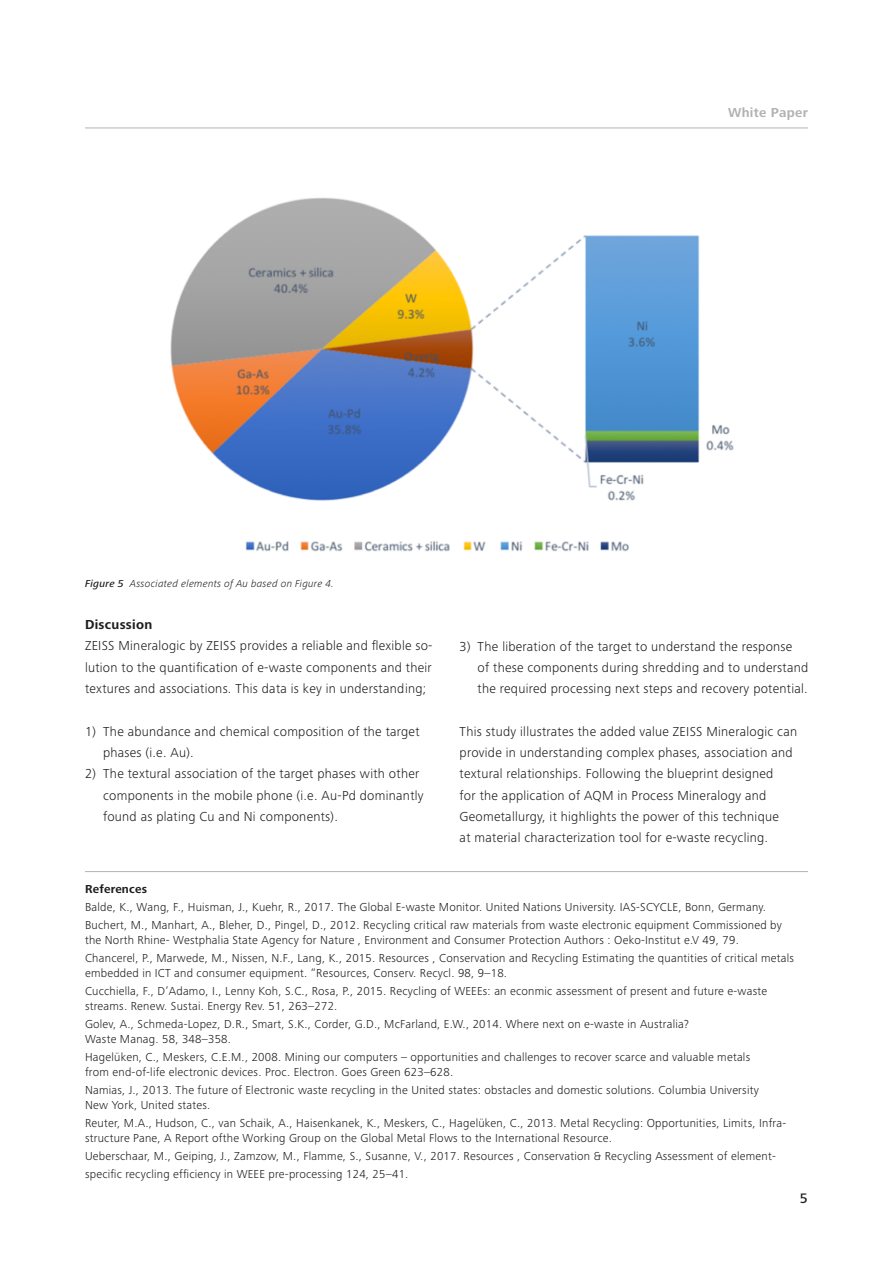
<style>
.page{position:relative;width:893px;height:1263px;background:#fff}
.page>*{position:absolute;margin:0;border:0;box-sizing:border-box;transform-origin:0 0}
.t1{font:500 14.25px "Zeiss Frutiger Next Pro";color:#1d1d1b}
.t2{font:300 13.5px/21.3px "Zeiss Frutiger Next Pro";letter-spacing:.02em;color:#1d1d1b}
.t3{font:700 13.5px "Zeiss Frutiger Next Pro";letter-spacing:.02em;color:#b3b2b2}
.t4{font:700 13.5px "Zeiss Frutiger Next Pro";letter-spacing:.02em;color:#1d1d1b}
.t5{font:300 12px/18px "Zeiss Frutiger Next Pro";letter-spacing:.02em;color:#1d1d1b}
.t6{font:700 12px "Zeiss Frutiger Next Pro";letter-spacing:.02em;color:#1d1d1b}
.t7{font:italic 300 10.5px "Zeiss Frutiger Next Pro";letter-spacing:.02em;color:#1d1d1b}
.s1{font-weight:500}
</style>
<div class="page">
<hr style="left:85px;top:128px;width:723px;height:1px;background:#b3b2b2">
<hr style="left:85px;top:871px;width:723px;height:1px;background:#b3b2b2">
<img style="left:170px;top:197px;width:564px;height:355px">
<p class="t3" style="left:728px;top:105px;width:81px">White Paper</p>
<p class="t7" style="left:85px;top:577px;width:250px"><span class="s1">Figure 5</span> Associated elements of Au based on Figure 4.</p>
<p class="t4" style="left:85px;top:617px;width:69px">Discussion</p>
<p class="t2" style="left:85px;top:635px;width:349px;text-align:justify">ZEISS Mineralogic by ZEISS provides a reliable and flexible so&shy;lution to the quantification of e-waste components and their textures and associations. This data is key in understanding;</p>
<p class="t2" style="left:103px;top:720px;width:318px;text-indent:-18px">1) The abundance and chemical composition of the target phases (i.e. Au).</p>
<p class="t2" style="left:103px;top:763px;width:322px;text-indent:-18px">2) The textural association of the target phases with other components in the mobile phone (i.e. Au-Pd dominantly found as plating Cu and Ni components).</p>
<p class="t2" style="left:478px;top:635px;width:332px;text-indent:-18px">3) The liberation of the target to understand the response<br>of these components during shredding and to understand the required processing next steps and recovery potential.</p>
<p class="t2" style="left:460px;top:720px;width:339px">This study illustrates the added value ZEISS Mineralogic can provide in understanding complex phases, association and textural relationships. Following the blueprint designed<br>for the application of AQM in Process Mineralogy and Geometallurgy, it highlights the power of this technique<br>at material characterization tool for e-waste recycling.</p>
<p class="t6" style="left:85px;top:882px;width:64px">References</p>
<p class="t5" style="left:85px;top:898px;width:698px">Balde, K., Wang, F., Huisman, J., Kuehr, R., 2017. The Global E-waste Monitor. United Nations University. IAS-SCYCLE, Bonn, Germany.<br>Buchert, M., Manhart, A., Bleher, D., Pingel, D., 2012. Recycling critical raw materials from waste electronic equipment Commissioned by</p>
<p class="t5" style="left:85px;top:931px;width:710px">the North Rhine- Westphalia State Agency for Nature , Environment and Consumer Protection Authors : Oeko-Institut e.V 49, 79.<br>Chancerel, P., Marwede, M., Nissen, N.F., Lang, K., 2015. Resources , Conservation and Recycling Estimating the quantities of critical metals</p>
<p class="t5" style="left:85px;top:964px;width:684px">embedded in ICT and consumer equipment. “Resources, Conserv. Recycl. 98, 9–18.<br>Cucchiella, F., D’Adamo, I., Lenny Koh, S.C., Rosa, P., 2015. Recycling of WEEEs: an econmic assessment of present and future e-waste</p>
<p class="t5" style="left:85px;top:997px;width:605px">streams. Renew. Sustai. Energy Rev. 51, 263–272.<br>Golev, A., Schmeda-Lopez, D.R., Smart, S.K., Corder, G.D., McFarland, E.W., 2014. Where next on e-waste in Australia?</p>
<p class="t5" style="left:85px;top:1030px;width:667px">Waste Manag. 58, 348–358.<br>Hagelüken, C., Meskers, C.E.M., 2008. Mining our computers – opportunities and challenges to recover scarce and valuable metals</p>
<p class="t5" style="left:85px;top:1063px;width:675px">from end-of-life electronic devices. Proc. Electron. Goes Green 623–628.<br>Namias, J., 2013. The future of Electronic waste recycling in the United states: obstacles and domestic solutions. Columbia University</p>
<p class="t5" style="left:85px;top:1096px;width:703px">New York, United states.<br>Reuter, M.A., Hudson, C., van Schaik, A., Haisenkanek, K., Meskers, C., Hagelüken, C., 2013. Metal Recycling: Opportunities, Limits, Infra-</p>
<p class="t5" style="left:85px;top:1129px;width:692px">structure Pane, A Report ofthe Working Group on the Global Metal Flows to the International Resource.<br>Ueberschaar, M., Geiping, J., Zamzow, M., Flamme, S., Susanne, V., 2017. Resources , Conservation &amp; Recycling Assessment of element&shy;specific recycling efficiency in WEEE pre-processing 124, 25–41.</p>
<p class="t1" style="left:800px;top:1190px;width:10px">5</p>
</div>
